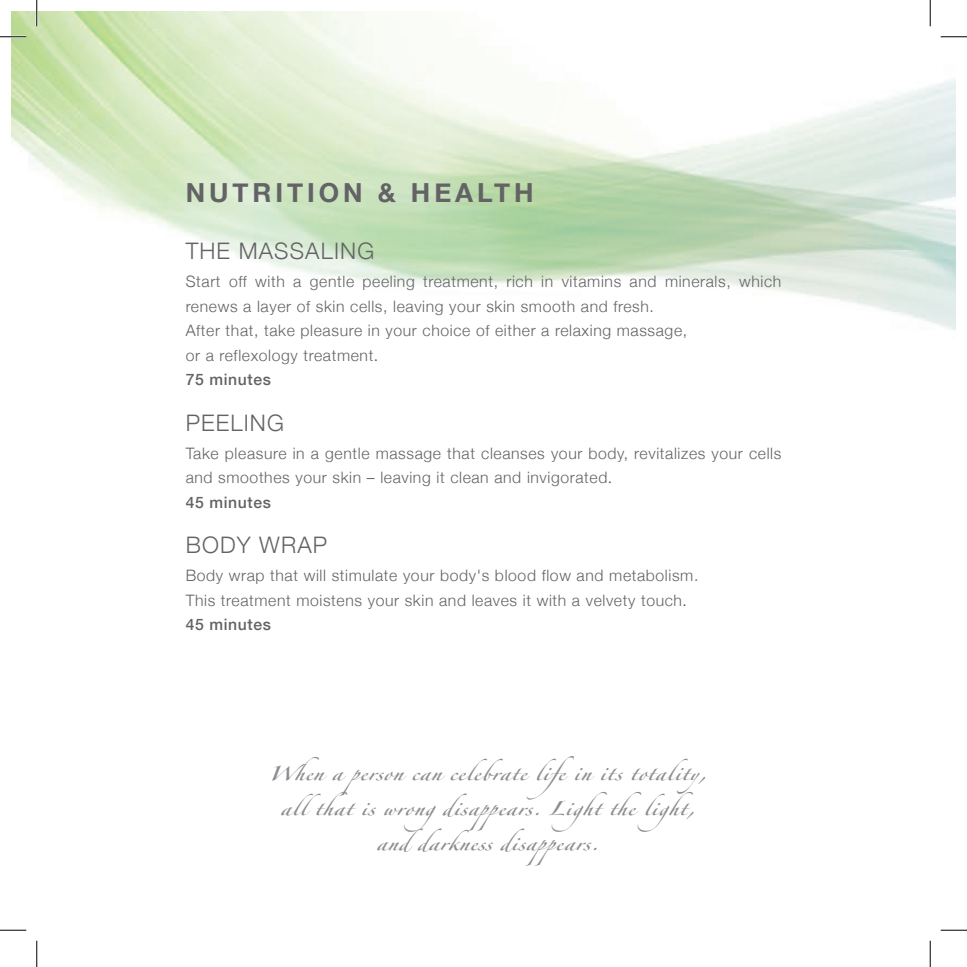
<style>
.page{position:relative;width:967px;height:967px;background:#fff}
.page>*{position:absolute;margin:0;border:0;box-sizing:border-box;transform-origin:0 0}
.t1{font:31.5px/35px "Zapfino Forte LT Pro";letter-spacing:.02em;color:#8b8d90;text-align:center;scale:1.1 1}
.t2{font:700 26.25px "Helvetica Neue";letter-spacing:.15em;color:#636366}
.t3{font:300 22.75px "Helvetica Neue";letter-spacing:.05em;color:#636366}
.t4{font:300 15.75px/24.5px "Helvetica Neue";letter-spacing:.04em;color:#636366}
.s1{font-family:"Adobe Hebrew";font-weight:400}
.s2{font-weight:500}
</style>
<div class="page">
<svg style="left:0;top:36px;width:26px;height:1px"></svg>
<svg style="left:940px;top:36px;width:26px;height:1px"></svg>
<svg style="left:0;top:929px;width:26px;height:1px"></svg>
<svg style="left:940px;top:929px;width:26px;height:1px"></svg>
<svg style="left:36px;top:0;width:1px;height:26px"></svg>
<svg style="left:36px;top:940px;width:1px;height:26px"></svg>
<svg style="left:929px;top:0;width:1px;height:26px"></svg>
<svg style="left:929px;top:940px;width:1px;height:26px"></svg>
<h2 class="t2" style="left:186px;top:172px;width:349px">NUTRITION &amp; HEALTH</h2>
<h3 class="t3" style="left:186px;top:232px;width:190px">THE MASSALING</h3>
<p class="t4" style="left:186px;top:268px;width:597px">Start off with a gentle peeling treatment, rich in vitamins and minerals, which renews a layer of skin cells, leaving your skin smooth and fresh.<br>After that, take pleasure in your choice of either a relaxing massage,<br>or a reflexology treatment<span class="s1">.<br></span><span class="s2">75 minutes</span></p>
<h3 class="t3" style="left:186px;top:404px;width:100px">PEELING</h3>
<p class="t4" style="left:186px;top:440px;width:597px">Take pleasure in a gentle massage that cleanses your body, revitalizes your cells and smoothes your skin – leaving it clean and invigorated<span class="s1">.<br></span><span class="s2">45 minutes</span></p>
<h3 class="t3" style="left:186px;top:526px;width:143px">BODY WRAP</h3>
<p class="t4" style="left:186px;top:562px;width:514px">Body wrap that will stimulate your body's blood flow and metabolism.<br>This treatment moistens your skin and leaves it with a velvety touch<span class="s1">.<br></span><span class="s2">45 minutes</span></p>
<h1 class="t1" style="left:269px;top:751px;width:399px">When a person can celebrate life in its totality, all that is wrongdisappears. Light the light, and darkness disappears.</h1>
</div>
